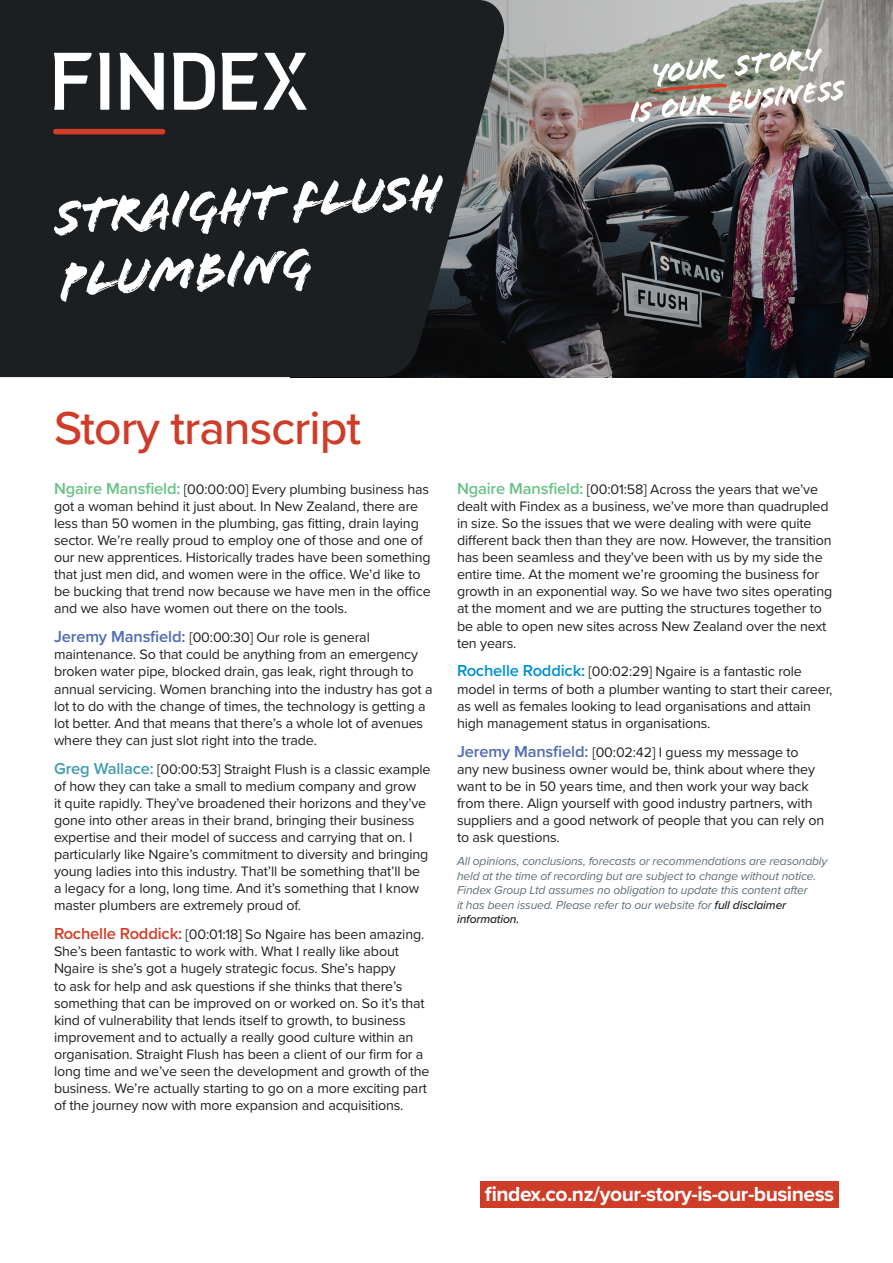
<style>
.page{position:relative;width:893px;height:1263px;background:#fff}
.page>*{position:absolute;margin:0;border:0;box-sizing:border-box;transform-origin:0 0}
.t1{font:52.95px/63.6px "Flood Std";color:#fff}
.t2{font:500 48px "Proxima Nova";letter-spacing:-.02em;color:#cf3c27}
.t3{font:700 21px "Proxima Nova";letter-spacing:-.025em;color:#fff}
.t4{font:14.25px/17.1px "Proxima Nova";letter-spacing:-.01em;color:#231f20}
.t5{font:italic 12px/14.4px "Proxima Nova";letter-spacing:-.01em;color:#5d6d77}
.s1{font-weight:600;font-size:16.5px;color:#6ac288}
.s2{font-weight:600;font-size:16.5px;color:#516cb4}
.s3{font-weight:600;font-size:16.5px;color:#429db1}
.s4{font-weight:600;font-size:16.5px;color:#d03e28}
.s5{font-weight:600;font-size:16.5px;color:#0091d0}
.s6{font-weight:500;color:#1b1e21}
</style>
<div class="page">
<img style="left:509px;top:0;width:384px;height:376px">
<svg style="left:0;top:0;width:509px;height:377px;background:#202325"></svg>
<img style="left:630px;top:48px;width:215px;height:74px">
<svg style="left:222px;top:53px;width:85px;height:57px"></svg>
<svg style="left:54px;top:53px;width:161px;height:57px"></svg>
<div style="left:53px;top:129px;width:112px;height:5px;background:#d43d27;border-radius:3px"></div>
<div style="left:481px;top:1182px;width:358px;height:26px;background:#cf3c27"></div>
<p class="t1" style="left:52px;top:187px;width:391px;rotate:-4deg">straight flush plumbing</p>
<p class="t2" style="left:54px;top:393px;width:309px">Story transcript</p>
<p class="t4" style="left:54px;top:480px;width:378px"><span class="s1">Ngaire Mansfield:</span> [00:00:00] Every plumbing business has got a woman behind it just about. In New Zealand, there are less than 50 women in the plumbing, gas fitting, drain laying sector. We’re really proud to employ one of those and one of our new apprentices. Historically trades have been something that just men did, and women were in the office. We’d like to be bucking that trend now because we have men in the office and we also have women out there on the tools.</p>
<p class="t4" style="left:54px;top:628px;width:380px"><span class="s2">Jeremy Mansfield:</span> [00:00:30] Our role is general maintenance. So that could be anything from an emergency broken water pipe, blocked drain, gas leak, right through to annual servicing. Women branching into the industry has got a lot to do with the change of times, the technology is getting a lot better. And that means that there’s a whole lot of avenues where they can just slot right into the trade.</p>
<p class="t4" style="left:54px;top:760px;width:378px"><span class="s3">Greg Wallace:</span> [00:00:53] Straight Flush is a classic example of how they can take a small to medium company and grow<br>it quite rapidly. They’ve broadened their horizons and they’ve gone into other areas in their brand, bringing their business expertise and their model of success and carrying that on. I particularly like Ngaire’s commitment to diversity and bringing young ladies into this industry. That’ll be something that’ll be a legacy for a long, long time. And it’s something that I know master plumbers are extremely proud of.</p>
<p class="t4" style="left:54px;top:925px;width:377px"><span class="s4">Rochelle Roddick:</span> [00:01:18] So Ngaire has been amazing.<br>She’s been fantastic to work with. What I really like about Ngaire is she’s got a hugely strategic focus. She’s happy<br>to ask for help and ask questions if she thinks that there’s something that can be improved on or worked on. So it’s that kind of vulnerability that lends itself to growth, to business improvement and to actually a really good culture within an organisation. Straight Flush has been a client of our firm for a long time and we’ve seen the development and growth of the business. We’re actually starting to go on a more exciting part of the journey now with more expansion and acquisitions.</p>
<p class="t4" style="left:457px;top:480px;width:377px"><span class="s1">Ngaire Mansfield:</span> [00:01:58] Across the years that we’ve dealt with Findex as a business, we’ve more than quadrupled in size. So the issues that we were dealing with were quite different back then than they are now. However, the transition has been seamless and they’ve been with us by my side the entire time. At the moment we’re grooming the business for growth in an exponential way. So we have two sites operating at the moment and we are putting the structures together to be able to open new sites across New Zealand over the next ten years.</p>
<p class="t4" style="left:457px;top:662px;width:377px"><span class="s5">Rochelle Roddick:</span> [00:02:29] Ngaire is a fantastic role model in terms of both a plumber wanting to start their career, as well as females looking to lead organisations and attain high management status in organisations.</p>
<p class="t4" style="left:457px;top:743px;width:369px"><span class="s2">Jeremy Mansfield:</span> [00:02:42] I guess my message to any new business owner would be, think about where they want to be in 50 years time, and then work your way back from there. Align yourself with good industry partners, with suppliers and a good network of people that you can rely on to ask questions.</p>
<p class="t5" style="left:457px;top:854px;width:372px">All opinions, conclusions, forecasts or recommendations are reasonably held at the time of recording but are subject to change without notice.<br>Findex Group Ltd assumes no obligation to update this content after<br>it has been issued. Please refer to our website for <span class="s6">full disclaimer information.</span></p>
<p class="t3" style="left:485px;top:1178px;width:351px">findex.co.nz/your-story-is-our-business</p>
</div>
